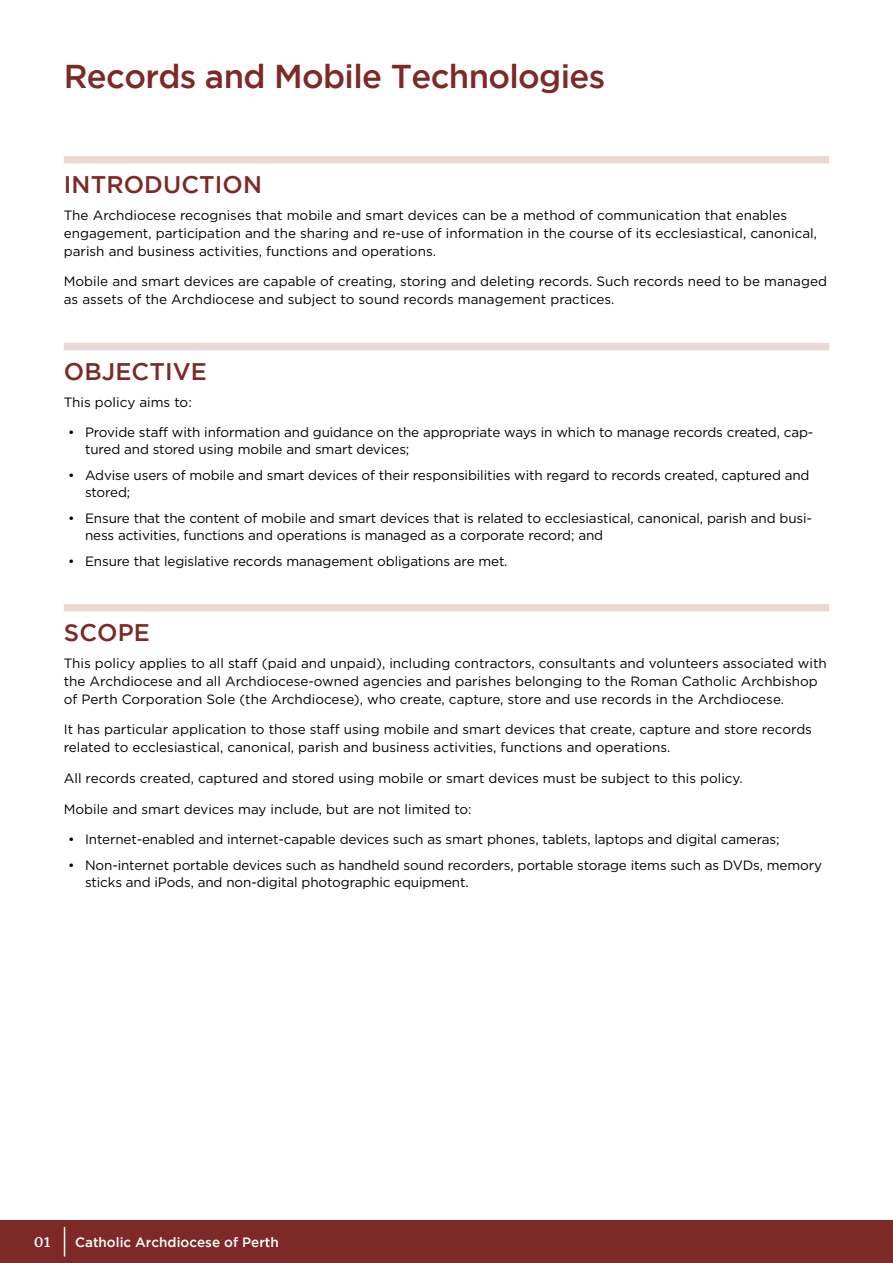
<style>
.page{position:relative;width:893px;height:1263px;background:#fff}
.page>*{position:absolute;margin:0;border:0;box-sizing:border-box;transform-origin:0 0}
.t1{font:500 33px "Gotham";letter-spacing:-.02em;color:#7d2927}
.t2{font:500 24px "Gotham";letter-spacing:.005em;color:#7b2a27}
.t3{font:15.75px "Merriweather";color:#fff}
.t4{font:13.5px/18px "Gotham";letter-spacing:-.005em;color:#000}
.t5{font:500 13.5px "Gotham";color:#fff}
</style>
<div class="page">
<div style="left:0;top:1220px;width:893px;height:43px;background:#7d2927"></div>
<svg style="left:64px;top:1227px;width:1px;height:29px"></svg>
<div style="left:64px;top:156px;width:765px;height:7px;background:#eadad5"></div>
<div style="left:64px;top:343px;width:765px;height:7px;background:#eadad5"></div>
<div style="left:64px;top:604px;width:765px;height:7px;background:#eadad5"></div>
<h1 class="t1" style="left:64px;top:57px;width:543px">Records and Mobile Technologies</h1>
<h2 class="t2" style="left:64px;top:171px;width:200px">INTRODUCTION</h2>
<p class="t4" style="left:64px;top:206px;width:755px">The Archdiocese recognises that mobile and smart devices can be a method of communication that enables engagement, participation and the sharing and re-use of information in the course of its ecclesiastical, canonical, parish and business activities, functions and operations.</p>
<p class="t4" style="left:64px;top:272px;width:765px">Mobile and smart devices are capable of creating, storing and deleting records. Such records need to be managed as assets of the Archdiocese and subject to sound records management practices.</p>
<h2 class="t2" style="left:64px;top:358px;width:144px">OBJECTIVE</h2>
<p class="t4" style="left:64px;top:393px;width:130px">This policy aims to:</p>
<p class="t4" style="left:85px;top:423px;width:730px;line-height:17.2px;text-indent:-17px">• Provide staff with information and guidance on the appropriate ways in which to manage records created, cap&shy;tured and stored using mobile and smart devices;</p>
<p class="t4" style="left:85px;top:466px;width:726px;line-height:17.2px;text-indent:-17px">• Advise users of mobile and smart devices of their responsibilities with regard to records created, captured and stored;</p>
<p class="t4" style="left:85px;top:509px;width:728px;line-height:17.2px;text-indent:-17px">• Ensure that the content of mobile and smart devices that is related to ecclesiastical, canonical, parish and busi&shy;ness activities, functions and operations is managed as a corporate record; and</p>
<p class="t4" style="left:68px;top:552px;width:441px">• Ensure that legislative records management obligations are met.</p>
<h2 class="t2" style="left:64px;top:619px;width:87px">SCOPE</h2>
<p class="t4" style="left:64px;top:654px;width:765px">This policy applies to all staff (paid and unpaid), including contractors, consultants and volunteers associated with the Archdiocese and all Archdiocese-owned agencies and parishes belonging to the Roman Catholic Archbishop of Perth Corporation Sole (the Archdiocese), who create, capture, store and use records in the Archdiocese.</p>
<p class="t4" style="left:64px;top:720px;width:750px">It has particular application to those staff using mobile and smart devices that create, capture and store records related to ecclesiastical, canonical, parish and business activities, functions and operations.</p>
<p class="t4" style="left:64px;top:769px;width:680px">All records created, captured and stored using mobile or smart devices must be subject to this policy.</p>
<p class="t4" style="left:64px;top:800px;width:409px">Mobile and smart devices may include, but are not limited to:</p>
<p class="t4" style="left:68px;top:830px;width:713px">• Internet-enabled and internet-capable devices such as smart phones, tablets, laptops and digital cameras;</p>
<p class="t4" style="left:85px;top:856px;width:738px;line-height:17.2px;text-indent:-17px">• Non-internet portable devices such as handheld sound recorders, portable storage items such as DVDs, memory sticks and iPods, and non-digital photographic equipment.</p>
<p class="t3" style="left:34px;top:1232px;width:18px">01</p>
<p class="t5" style="left:75px;top:1234px;width:205px">Catholic Archdiocese of Perth</p>
</div>
